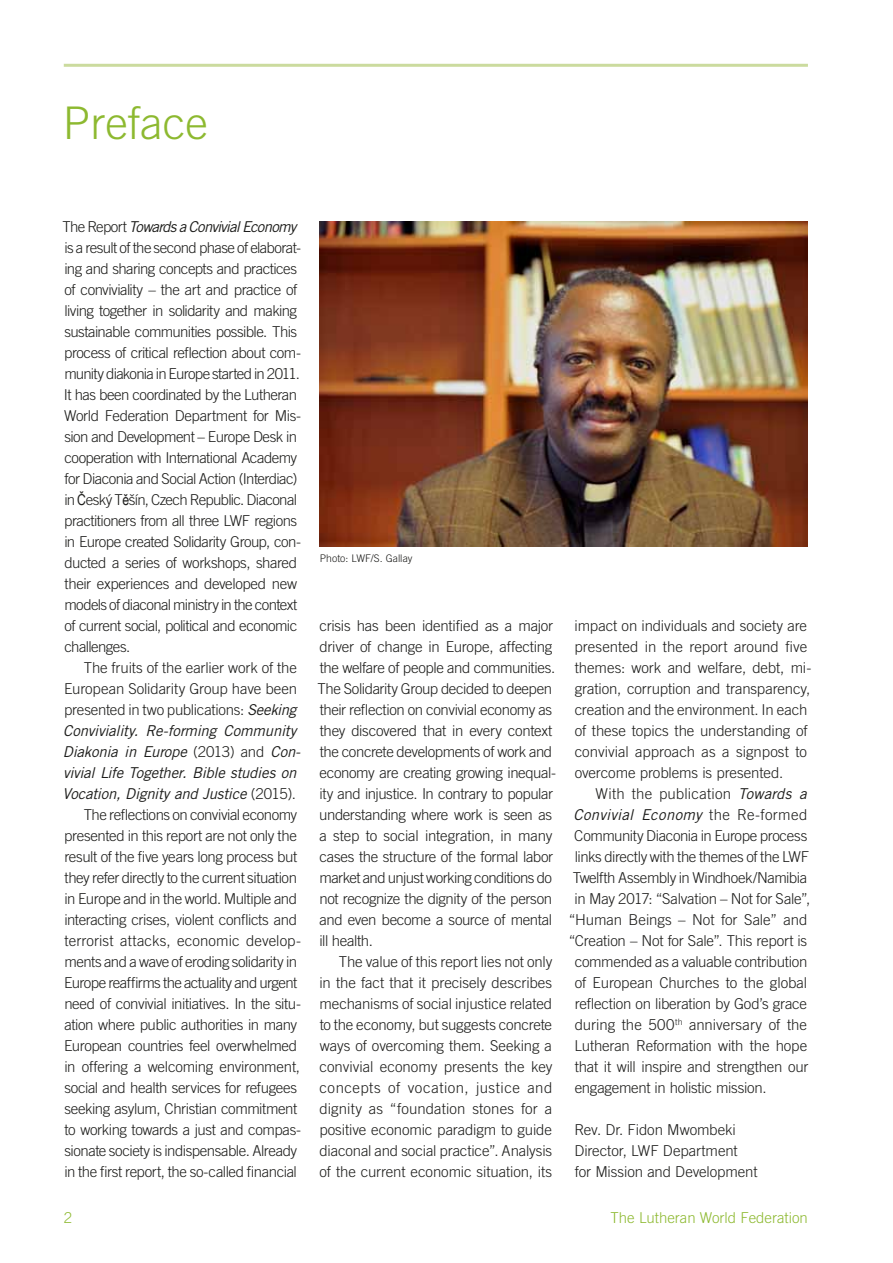
<style>
.page{position:relative;width:893px;height:1263px;background:#fff}
.page>*{position:absolute;margin:0;border:0;box-sizing:border-box;transform-origin:0 0}
.t1{font:300 45px "Trade Gothic LT Std";color:#8db930}
.t2{font:300 15px/21px "Trade Gothic LT Std";letter-spacing:-.025em;color:#1d1d1b}
.t3{font:300 15px/21px "Trade Gothic LT Std";letter-spacing:-.005em;color:#1d1d1b}
.t4{font:italic 15px "Trade Gothic LT Std";letter-spacing:-.015em;color:#1d1d1b}
.t5{font:300 15px "Trade Gothic LT Std";color:#1d1d1b}
.t6{font:300 15px "Trade Gothic LT Std";letter-spacing:.005em;color:#1d1d1b}
.t7{font:italic 15px "Trade Gothic LT Std";letter-spacing:.015em;color:#1d1d1b}
.t8{font:300 15px "Trade Gothic LT Std";color:#8db930}
.t9{font:300 15px "Trade Gothic LT Std";letter-spacing:.015em;color:#1d1d1b}
.t10{font:300 10.5px "Trade Gothic LT Std";letter-spacing:.005em;color:#1d1d1b}
.s1{font-weight:400;font-style:italic}
.s2{font-family:"Arial Narrow";font-weight:400}
.s3{font-weight:300;font-style:normal}
</style>
<div class="page">
<hr style="left:64px;top:64px;width:744px;height:3px;background:#cbdb9e">
<img style="left:320px;top:221px;width:488px;height:325px">
<h1 class="t1" style="left:63px;top:96px;width:146px">Preface</h1>
<p class="t2" style="left:62px;top:216px;width:240px">The Report <span class="s1">Towards a Convivial Economy </span>is a result of the second phase of elaborat&shy;ing and sharing concepts and practices of conviviality – the art and practice of living together in solidarity and making sustainable communities possible. This process of critical reflection about com&shy;munity diakonia in Europe started in 2011.<br>It has been coordinated by the Lutheran World Federation Department for Mis&shy;sion and Development – Europe Desk in cooperation with International Academy for Diaconia and Social Action (Interdiac) in <span class="s2">Č</span>eský T<span class="s2">ě</span>šín, Czech Republic. Diaconal practitioners from all three LWF regions in Europe created Solidarity Group, con&shy;ducted a series of workshops, shared their experiences and developed new models of diaconal ministry in the context of current social, political and economic challenges.</p>
<p class="t3" style="left:84px;top:657px;width:215px">The fruits of the earlier work of the</p>
<p class="t2" style="left:64px;top:678px;width:234px">European Solidarity Group have been</p>
<p class="t2" style="left:64px;top:699px;width:234px">presented in two publications: <span class="s1">Seeking</span></p>
<p class="t4" style="left:63px;top:722px;width:235px">Conviviality. Re-forming Community</p>
<p class="t4" style="left:63px;top:743px;width:239px">Diakonia in Europe <span class="s3">(2013) and</span> Con-</p>
<p class="t4" style="left:63px;top:764px;width:235px">vivial Life Together. Bible studies on</p>
<p class="t4" style="left:63px;top:785px;width:235px">Vocation, Dignity and Justice <span class="s3">(2015).</span></p>
<p class="t2" style="left:84px;top:804px;width:215px">The reflections on convivial economy</p>
<p class="t2" style="left:64px;top:825px;width:234px">presented in this report are not only the</p>
<p class="t2" style="left:64px;top:846px;width:234px">result of the five years long process but</p>
<p class="t2" style="left:65px;top:867px;width:234px">they refer directly to the current situation</p>
<p class="t2" style="left:64px;top:888px;width:234px">in Europe and in the world. Multiple and</p>
<p class="t2" style="left:64px;top:909px;width:234px">interacting crises, violent conflicts and</p>
<p class="t6" style="left:65px;top:932px;width:238px">terrorist attacks, economic develop-</p>
<p class="t2" style="left:64px;top:951px;width:234px">ments and a wave of eroding solidarity in</p>
<p class="t2" style="left:64px;top:972px;width:235px">Europe reaffirms the actuality and urgent</p>
<p class="t2" style="left:64px;top:993px;width:238px">need of convivial initiatives. In the situ-</p>
<p class="t2" style="left:64px;top:1014px;width:234px">ation where public authorities in many</p>
<p class="t2" style="left:64px;top:1035px;width:235px">European countries feel overwhelmed</p>
<p class="t2" style="left:64px;top:1056px;width:237px">in offering a welcoming environment,</p>
<p class="t2" style="left:64px;top:1077px;width:234px">social and health services for refugees</p>
<p class="t2" style="left:64px;top:1098px;width:234px">seeking asylum, Christian commitment</p>
<p class="t2" style="left:65px;top:1119px;width:238px">to working towards a just and compas-</p>
<p class="t2" style="left:64px;top:1140px;width:234px">sionate society is indispensable. Already</p>
<p class="t2" style="left:64px;top:1161px;width:234px">in the first report, the so-called financial</p>
<p class="t10" style="left:320px;top:552px;width:94px">Photo: LWF/S. Gallay</p>
<p class="t2" style="left:318px;top:615px;width:240px">crisis has been identified as a major driver of change in Europe, affecting the welfare of people and communities.<br>The Solidarity Group decided to deepen their reflection on convivial economy as they discovered that in every context the concrete developments of work and economy are creating growing inequal&shy;ity and injustice. In contrary to popular understanding where work is seen as a step to social integration, in many cases the structure of the formal labor market and unjust working conditions do not recognize the dignity of the person and even become a source of mental ill health.</p>
<p class="t2" style="left:319px;top:951px;width:235px;text-align:justify;text-indent:20px">The value of this report lies not only in the fact that it precisely describes mechanisms of social injustice related to the economy, but suggests concrete ways of overcoming them. Seeking a convivial economy presents the key concepts of vocation, justice and dignity as “foundation stones for a positive economic paradigm to guide diaconal and social practice”. Analysis of the current economic situation, its</p>
<p class="t3" style="left:574px;top:615px;width:238px">impact on individuals and society are presented in the report around five themes: work and welfare, debt, mi&shy;gration, corruption and transparency, creation and the environment. In each of these topics the understanding of convivial approach as a signpost to overcome problems is presented.</p>
<p class="t9" style="left:596px;top:785px;width:212px">With the publication <span class="s1">Towards a</span></p>
<p class="t7" style="left:573px;top:806px;width:236px">Convivial Economy <span class="s3">the Re-formed</span></p>
<p class="t2" style="left:574px;top:825px;width:235px">Community Diaconia in Europe process</p>
<p class="t2" style="left:575px;top:846px;width:236px">links directly with the themes of the LWF</p>
<p class="t2" style="left:573px;top:867px;width:236px">Twelfth Assembly in Windhoek/Namibia</p>
<p class="t2" style="left:575px;top:888px;width:237px">in May 2017: “Salvation – Not for Sale”,</p>
<p class="t5" style="left:569px;top:911px;width:240px">“Human Beings – Not for Sale” and</p>
<p class="t2" style="left:569px;top:930px;width:240px">“Creation – Not for Sale”. This report is</p>
<p class="t2" style="left:575px;top:951px;width:234px">commended as a valuable contribution</p>
<p class="t3" style="left:575px;top:972px;width:234px">of European Churches to the global</p>
<p class="t2" style="left:575px;top:993px;width:234px">reflection on liberation by God’s grace</p>
<p class="t5" style="left:575px;top:1016px;width:234px">during the 500<sup>th</sup> anniversary of the</p>
<p class="t2" style="left:574px;top:1035px;width:234px">Lutheran Reformation with the hope</p>
<p class="t2" style="left:575px;top:1056px;width:235px">that it will inspire and strengthen our</p>
<p class="t2" style="left:575px;top:1077px;width:193px">engagement in holistic mission.</p>
<p class="t3" style="left:574px;top:1119px;width:185px">Rev. Dr. Fidon Mwombeki<br>Director, LWF Department for Mission and Development</p>
<p class="t8" style="left:64px;top:1208px;width:10px">2</p>
<p class="t8" style="left:611px;top:1208px;width:199px">The Lutheran World Federation</p>
</div>
